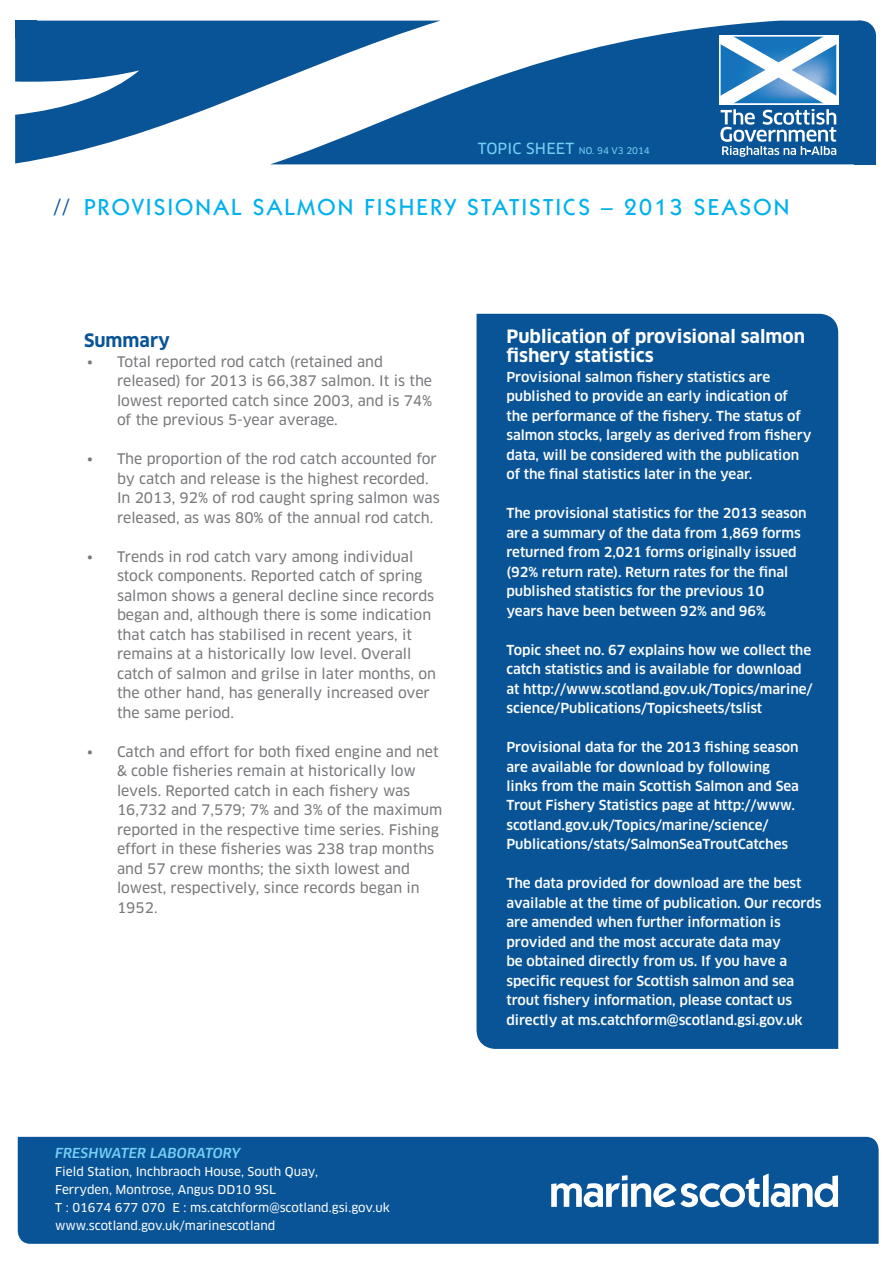
<style>
.page{position:relative;width:893px;height:1263px;background:#fff}
.page>*{position:absolute;margin:0;border:0;box-sizing:border-box;transform-origin:0 0}
.t1{font:500 23.25px "ITC Kabel Std";letter-spacing:.1em;color:#00b1ed}
.t2{font:700 18px/19.5px "Clan OT";color:#fff}
.t3{font:700 18px "Clan OT";color:#095497}
.t4{font:14.25px/19.5px "Clan OT News";color:#76787b}
.t5{font:500 13.5px/19.5px "Clan OT";letter-spacing:-.005em;color:#fff}
.t6{font:italic 500 13.5px "Clan OT";color:#75d1f5}
.t7{font:12px/18px "Clan OT News";color:#fff}
.t8{font:9px "Clan OT News";color:#74d1f4}
.s1{font-size:15px}
.s2{color:#095497}
</style>
<div class="page">
<div style="left:477px;top:314px;width:361px;height:735px;background:#095497"></div>
<div style="left:18px;top:1137px;width:861px;height:107px;background:#095497"></div>
<svg style="left:551px;top:1173px;width:287px;height:34px"></svg>
<svg style="left:15px;top:21px;width:861px;height:143px;fill:#095497"></svg>
<div style="left:15px;top:21px;width:22px;height:17px;background:#095497"></div>
<div style="left:854px;top:147px;width:22px;height:17px;background:#095497"></div>
<div style="left:854px;top:81px;width:22px;height:17px;background:#095497"></div>
<div style="left:861px;top:18px;width:17px;height:18px;background:#fff"></div>
<div style="left:846px;top:21px;width:30px;height:30px;background:#095497;border-radius:50%"></div>
<div style="left:719px;top:35px;width:119px;height:70px;background:#fff"></div>
<svg style="left:720px;top:36px;width:117px;height:121px"></svg>
<p class="t8" style="left:478px;top:145px;width:174px"><span class="s1">TOPIC SHEET</span> NO. 94 V3 2014</p>
<h1 class="t1" style="left:54px;top:193px;width:737px"><span class="s2">//</span> PROVISIONAL SALMON FISHERY STATISTICS – 2013 SEASON</h1>
<h2 class="t3" style="left:84px;top:330px;width:88px">Summary</h2>
<p class="t4" style="left:117px;top:352px;width:317px;text-indent:-30px">• Total reported rod catch (retained and released) for 2013 is 66,387 salmon. It is the lowest reported catch since 2003, and is 74% of the previous 5-year average.</p>
<p class="t4" style="left:117px;top:449px;width:324px;text-indent:-30px">• The proportion of the rod catch accounted for by catch and release is the highest recorded.<br>In 2013, 92% of rod caught spring salmon was released, as was 80% of the annual rod catch.</p>
<p class="t4" style="left:117px;top:547px;width:321px;text-indent:-30px">• Trends in rod catch vary among individual stock components. Reported catch of spring salmon shows a general decline since records began and, although there is some indication that catch has stabilised in recent years, it remains at a historically low level. Overall catch of salmon and grilse in later months, on the other hand, has generally increased over the same period.</p>
<p class="t4" style="left:117px;top:742px;width:327px;text-indent:-30px">• Catch and effort for both fixed engine and net &amp; coble fisheries remain at historically low levels. Reported catch in each fishery was 16,732 and 7,579; 7% and 3% of the maximum reported in the respective time series. Fishing effort in these fisheries was 238 trap months and 57 crew months; the sixth lowest and lowest, respectively, since records began in 1952.</p>
<p class="t6" style="left:55px;top:1145px;width:187px">FRESHWATER LABORATORY</p>
<p class="t7" style="left:55px;top:1163px;width:336px">Field Station, Inchbraoch House, South Quay,<br>Ferryden, Montrose, Angus DD10 9SL<br>T : 01674 677 070 E : ms.catchform@scotland.gsi.gov.uk www.scotland.gov.uk/marinescotland</p>
<h2 class="t2" style="left:506px;top:326px;width:300px">Publication of provisional salmon fishery statistics</h2>
<p class="t5" style="left:506px;top:367px;width:306px">Provisional salmon fishery statistics are published to provide an early indication of the performance of the fishery. The status of salmon stocks, largely as derived from fishery data, will be considered with the publication of the final statistics later in the year.</p>
<p class="t5" style="left:506px;top:503px;width:301px">The provisional statistics for the 2013 season are a summary of the data from 1,869 forms returned from 2,021 forms originally issued (92% return rate). Return rates for the final published statistics for the previous 10<br>years have been between 92% and 96%</p>
<p class="t5" style="left:506px;top:640px;width:308px">Topic sheet no. 67 explains how we collect the catch statistics and is available for download at http://www.scotland.gov.uk/Topics/marine/ science/Publications/Topicsheets/tslist</p>
<p class="t5" style="left:506px;top:737px;width:294px">Provisional data for the 2013 fishing season are available for download by following links from the main Scottish Salmon and Sea Trout Fishery Statistics page at http://www. scotland.gov.uk/Topics/marine/science/ Publications/stats/SalmonSeaTroutCatches</p>
<p class="t5" style="left:506px;top:874px;width:317px">The data provided for download are the best available at the time of publication. Our records are amended when further information is provided and the most accurate data may<br>be obtained directly from us. If you have a specific request for Scottish salmon and sea trout fishery information, please contact us directly at ms.catchform@scotland.gsi.gov.uk</p>
</div>
